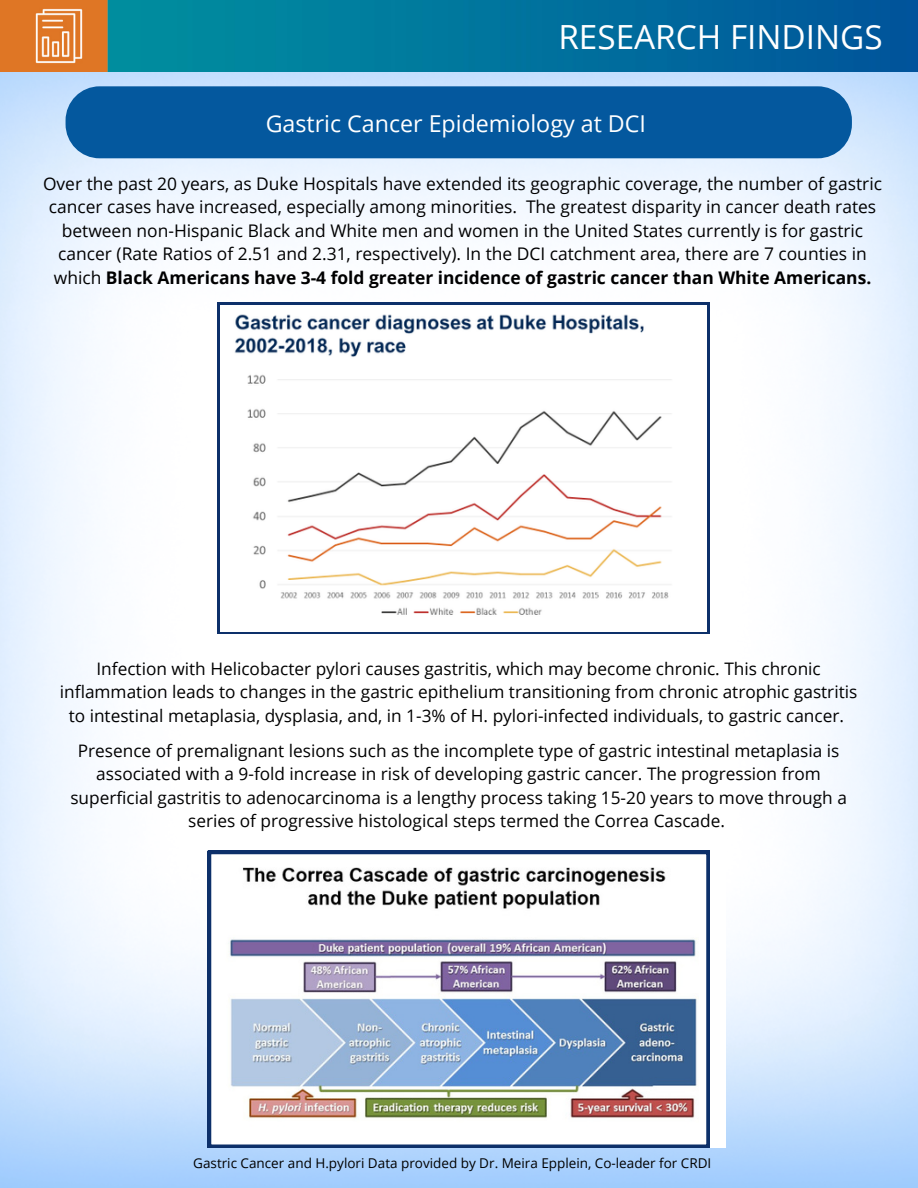
<style>
.page{position:relative;width:918px;height:1188px;background:#fff}
.page>*{position:absolute;margin:0;border:0;box-sizing:border-box;transform-origin:0 0}
.t1{font:33.3px "Open Sans";color:#fff}
.t2{font:23.25px "Open Sans";color:#fff}
.t3{font:17.4px/23.5px "Open Sans";color:#000;text-align:center}
.t4{font:17.25px/23.7px "Open Sans";color:#000;text-align:center}
.t5{font:13.5px "Open Sans";color:#000}
.s1{font-weight:700}
</style>
<div class="page">
<img style="left:0;top:72px;width:918px;height:1116px">
<img style="left:0;top:0;width:918px;height:72px">
<img style="left:109px;top:0;width:808px;height:72px">
<div style="left:66px;top:86px;width:786px;height:72px;background:#04589e;border-radius:34px"></div>
<svg style="left:217px;top:303px;width:493px;height:331px;background:#27467a"></svg>
<img style="left:220px;top:305px;width:487px;height:326px">
<img style="left:710px;top:867px;width:15px;height:280px">
<svg style="left:208px;top:851px;width:502px;height:297px"></svg>
<h2 class="t1" style="left:558px;top:13px;width:326px">RESEARCH FINDINGS</h2>
<h3 class="t2" style="left:266px;top:108px;width:382px">Gastric Cancer Epidemiology at DCI</h3>
<p class="t3" style="left:43px;top:171px;width:840px">Over the past 20 years, as Duke Hospitals have extended its geographic coverage, the number of gastric cancer cases have increased, especially among minorities. The greatest disparity in cancer death rates between non-Hispanic Black and White men and women in the United States currently is for gastric cancer (Rate Ratios of 2.51 and 2.31, respectively). In the DCI catchment area, there are 7 counties in which <span class="s1">Black Americans have 3-4 fold greater incidence of gastric cancer than White Americans.</span></p>
<p class="t4" style="left:60px;top:656px;width:799px">Infection with Helicobacter pylori causes gastritis, which may become chronic. This chronic inflammation leads to changes in the gastric epithelium transitioning from chronic atrophic gastritis to intestinal metaplasia, dysplasia, and, in 1-3% of H. pylori-infected individuals, to gastric cancer.</p>
<p class="t4" style="left:70px;top:738px;width:778px">Presence of premalignant lesions such as the incomplete type of gastric intestinal metaplasia is associated with a 9-fold increase in risk of developing gastric cancer. The progression from superficial gastritis to adenocarcinoma is a lengthy process taking 15-20 years to move through a series of progressive histological steps termed the Correa Cascade.</p>
<p class="t5" style="left:193px;top:1154px;width:520px">Gastric Cancer and H.pylori Data provided by Dr. Meira Epplein, Co-leader for CRDI</p>
</div>
